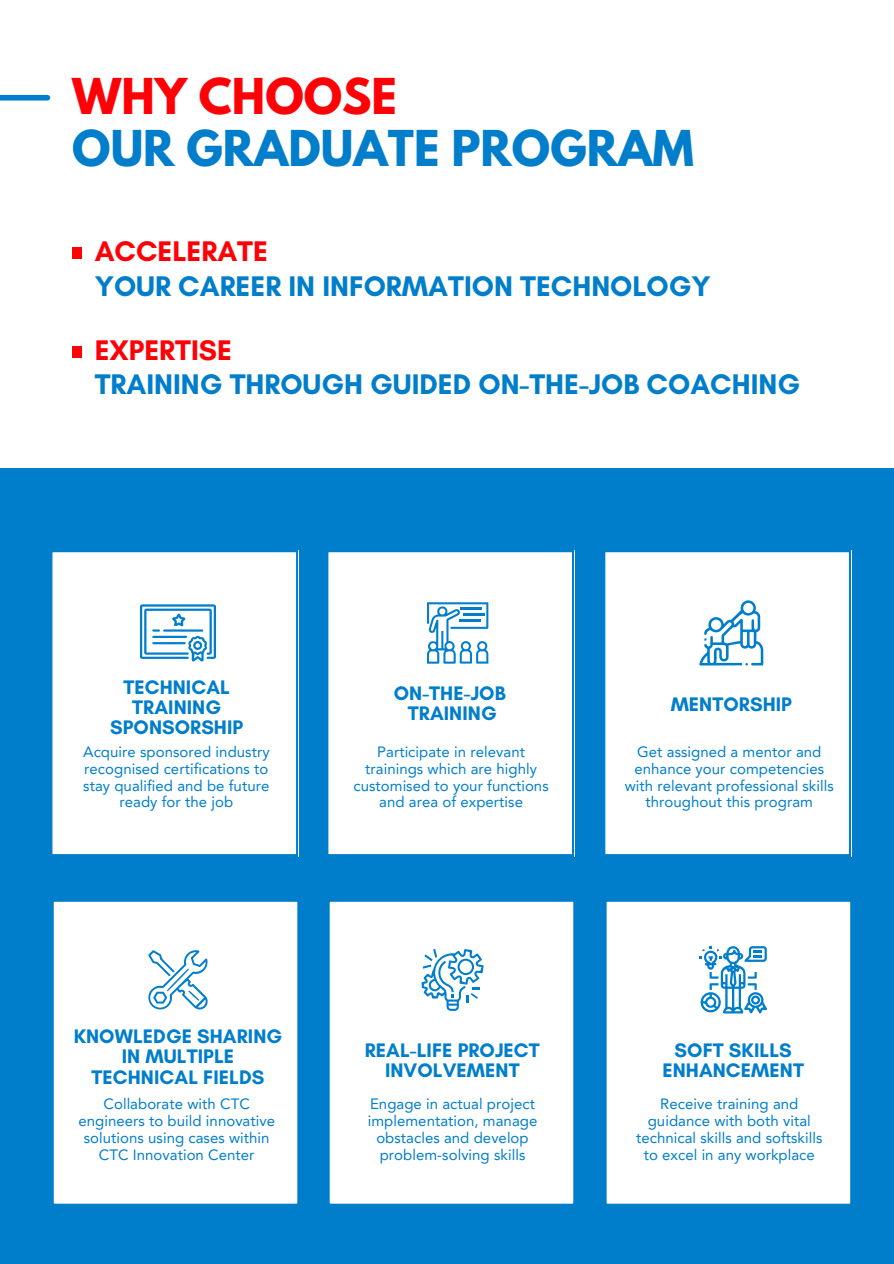
<style>
.page{position:relative;width:894px;height:1264px;background:#fff}
.page>*{position:absolute;margin:0;border:0;box-sizing:border-box;transform-origin:0 0}
.t1{font:700 43.8px/51.4px "League Spartan";color:#007ecb}
.t2{font:700 28.95px/34.3px "Glacial Indifference";color:#007ecb}
.t3{font:700 19.95px/20.2px "Glacial Indifference";letter-spacing:.005em;color:#007ecb;text-align:center}
.t4{font:15px/16.8px "Avenir LT Pro";letter-spacing:.005em;color:#007ecb;text-align:center}
.s1{color:#fe0106}
</style>
<div class="page">
<div style="left:0;top:469px;width:893px;height:794px;background:#007ecb"></div>
<div style="left:0;top:95px;width:47px;height:5px;background:#007ecb"></div>
<div style="left:72px;top:346px;width:10px;height:11px;background:#fe0106"></div>
<div style="left:72px;top:247px;width:10px;height:11px;background:#fe0106"></div>
<svg style="left:51px;top:899px;width:248px;height:306px"></svg>
<svg style="left:327px;top:899px;width:248px;height:306px"></svg>
<svg style="left:604px;top:899px;width:247px;height:306px"></svg>
<svg style="left:50px;top:550px;width:248px;height:306px"></svg>
<svg style="left:326px;top:550px;width:247px;height:306px"></svg>
<svg style="left:603px;top:550px;width:247px;height:306px"></svg>
<svg style="left:148px;top:950px;width:60px;height:59px"></svg>
<svg style="left:140px;top:604px;width:76px;height:57px"></svg>
<svg style="left:427px;top:602px;width:61px;height:61px"></svg>
<hr style="left:463px;top:613px;width:21px;height:2px;background:#007ecb">
<hr style="left:459px;top:619px;width:21px;height:2px;background:#007ecb">
<hr style="left:460px;top:607px;width:21px;height:2px;background:#007ecb">
<svg style="left:421px;top:948px;width:62px;height:62px"></svg>
<svg style="left:699px;top:600px;width:64px;height:65px"></svg>
<svg style="left:699px;top:946px;width:68px;height:67px"></svg>
<h2 class="t1" style="left:72px;top:77px;width:623px"><span class="s1">WHY CHOOSE<br></span>OUR GRADUATE PROGRAM</h2>
<h1 class="t2" style="left:95px;top:234px;width:617px"><span class="s1">ACCELERATE<br></span>YOUR CAREER IN INFORMATION TECHNOLOGY</h1>
<h2 class="t2" style="left:95px;top:332px;width:706px"><span class="s1">EXPERTISE<br></span>TRAINING THROUGH GUIDED ON-THE-JOB COACHING</h2>
<h3 class="t3" style="left:110px;top:676px;width:135px">TECHNICAL<br>TRAINING<br>SPONSORSHIP</h3>
<h3 class="t4" style="left:83px;top:744px;width:188px">Acquire sponsored industry</h3>
<p class="t4" style="left:84px;top:761px;width:186px">recognised certifications to</p>
<p class="t4" style="left:83px;top:778px;width:187px">stay qualified and be future</p>
<p class="t4" style="left:119px;top:795px;width:115px">ready for the job</p>
<p class="t3" style="left:393px;top:682px;width:113px">ON-THE-JOB<br>TRAINING</p>
<p class="t3" style="left:670px;top:693px;width:123px">MENTORSHIP</p>
<h3 class="t4" style="left:353px;top:744px;width:197px">Participate in relevant trainings which are highly customised to your functions and area of expertise</h3>
<h3 class="t4" style="left:624px;top:744px;width:210px">Get assigned a mentor and enhance your competencies with relevant professional skills throughout this program</h3>
<p class="t3" style="left:74px;top:1026px;width:210px">KNOWLEDGE SHARING<br>IN MULTIPLE<br>TECHNICAL FIELDS</p>
<p class="t4" style="left:103px;top:1097px;width:148px">Collaborate with CTC</p>
<h3 class="t4" style="left:78px;top:1113px;width:198px">engineers to build innovative</h3>
<p class="t4" style="left:84px;top:1130px;width:187px">solutions using cases within<br>CTC Innovation Center</p>
<p class="t3" style="left:365px;top:1039px;width:176px">REAL-LIFE PROJECT<br>INVOLVEMENT</p>
<h3 class="t3" style="left:662px;top:1039px;width:143px">SOFT SKILLS<br>ENHANCEMENT</h3>
<p class="t4" style="left:367px;top:1097px;width:171px">Engage in actual project implementation, manage obstacles and develop problem-solving skills</p>
<p class="t4" style="left:636px;top:1097px;width:188px">Receive training and guidance with both vital technical skills and softskills to excel in any workplace</p>
</div>
